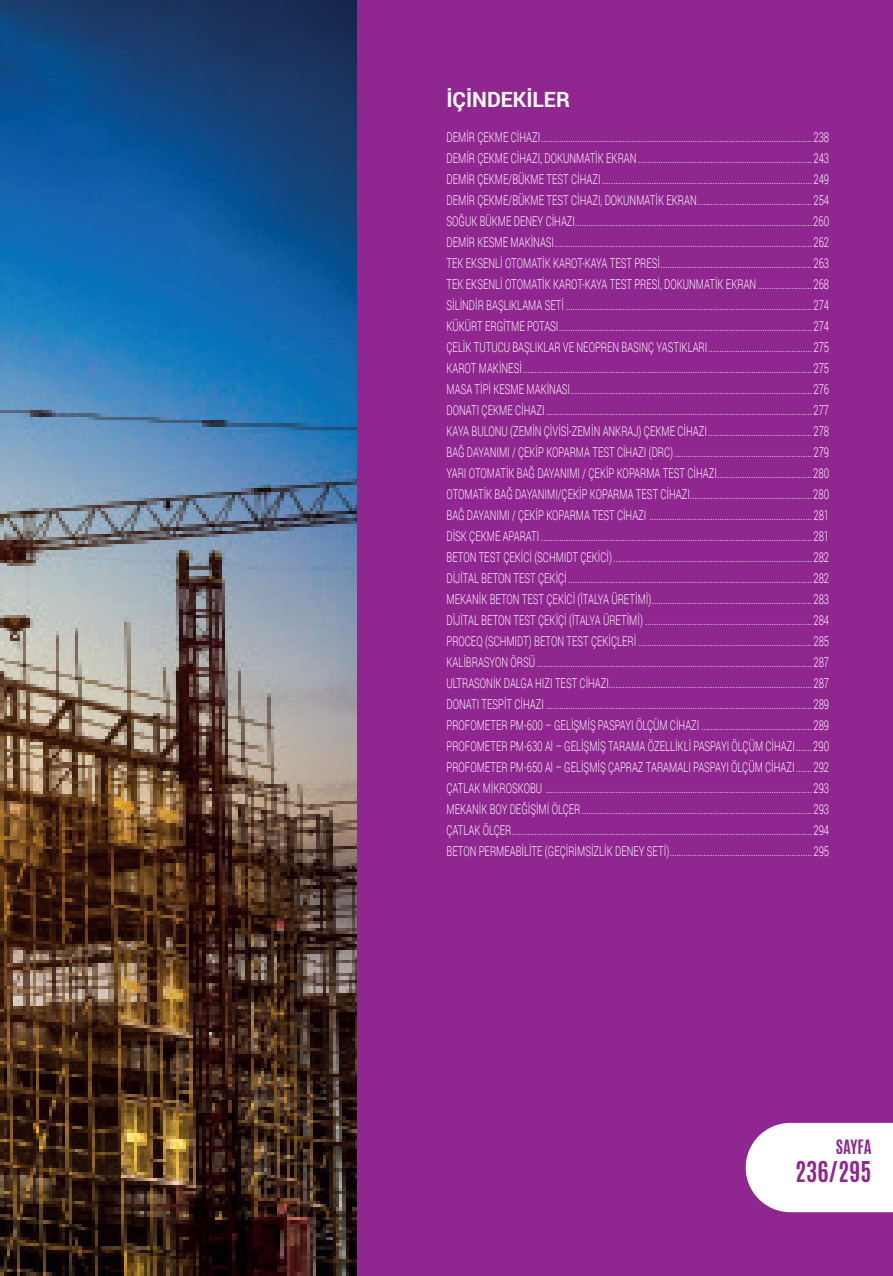
<style>
.page{position:relative;width:893px;height:1276px;background:#fff}
.page>*{position:absolute;margin:0;border:0;box-sizing:border-box;transform-origin:0 0}
.t1{font:700 24px "Antonio";color:#90268f}
.KOD_NUMARASI-1{font:700 21px "Roboto";color:#fff}
.t2{font:700 16.5px "Antonio";letter-spacing:-.005em;color:#90268f}
.t3{font:300 13.5px "Roboto";color:#fff;scale:.7 1}
</style>
<div class="page">
<img style="left:0;top:0;width:357px;height:1276px">
<div style="left:357px;top:0;width:536px;height:1276px;background:#90268f"></div>
<svg style="left:746px;top:1123px;width:147px;height:89px;background:#f7f0f7"></svg>
<p class="KOD_NUMARASI-1" style="left:446px;top:85px;width:125px">İÇİNDEKİLER</p>
<p class="t3" style="left:446px;top:128px;width:548px">DEMİR ÇEKME CİHAZI........................................................................................................................238</p>
<p class="t3" style="left:446px;top:149px;width:548px">DEMİR ÇEKME CİHAZI, DOKUNMATİK EKRAN .............................................................................243</p>
<p class="t3" style="left:446px;top:170px;width:548px">DEMİR ÇEKME/BÜKME TEST CİHAZI .............................................................................................249</p>
<p class="t3" style="left:446px;top:191px;width:548px">DEMİR ÇEKME/BÜKME TEST CİHAZI, DOKUNMATİK EKRAN...................................................254</p>
<p class="t3" style="left:446px;top:212px;width:548px">SOĞUK BÜKME DENEY CİHAZI.........................................................................................................260</p>
<p class="t3" style="left:446px;top:233px;width:548px">DEMİR KESME MAKİNASI..................................................................................................................262</p>
<p class="t3" style="left:446px;top:254px;width:548px">TEK EKSENLİ OTOMATİK KAROT-KAYA TEST PRESİ...................................................................263</p>
<p class="t3" style="left:446px;top:275px;width:548px">TEK EKSENLİ OTOMATİK KAROT-KAYA TEST PRESİ, DOKUNMATİK EKRAN ........................ 268</p>
<p class="t3" style="left:446px;top:296px;width:548px">SİLİNDİR BAŞLIKLAMA SETİ .............................................................................................................274</p>
<p class="t3" style="left:446px;top:317px;width:548px">KÜKÜRT ERGİTME POTASI................................................................................................................274</p>
<p class="t3" style="left:446px;top:338px;width:548px">ÇELİK TUTUCU BAŞLIKLAR VE NEOPREN BASINÇ YASTIKLARI..............................................275</p>
<p class="t3" style="left:446px;top:359px;width:548px">KAROT MAKİNESİ................................................................................................................................275</p>
<p class="t3" style="left:446px;top:380px;width:548px">MASA TİPİ KESME MAKİNASI...........................................................................................................276</p>
<p class="t3" style="left:446px;top:401px;width:548px">DONATI ÇEKME CİHAZI......................................................................................................................277</p>
<p class="t3" style="left:446px;top:422px;width:548px">KAYA BULONU (ZEMİN ÇİVİSİ-ZEMİN ANKRAJ) ÇEKME CİHAZI ..............................................278</p>
<p class="t3" style="left:446px;top:443px;width:548px">BAĞ DAYANIMI / ÇEKİP KOPARMA TEST CİHAZI (DRC).............................................................279</p>
<p class="t3" style="left:446px;top:464px;width:548px">YARI OTOMATİK BAĞ DAYANIMI / ÇEKİP KOPARMA TEST CİHAZI..........................................280</p>
<p class="t3" style="left:446px;top:485px;width:548px">OTOMATİK BAĞ DAYANIMI/ÇEKİP KOPARMA TEST CİHAZI......................................................280</p>
<p class="t3" style="left:446px;top:506px;width:548px">BAĞ DAYANIMI / ÇEKİP KOPARMA TEST CİHAZI ........................................................................281</p>
<p class="t3" style="left:446px;top:527px;width:548px">DİSK ÇEKME APARATI ........................................................................................................................281</p>
<p class="t3" style="left:446px;top:548px;width:548px">BETON TEST ÇEKİCİ (SCHMIDT ÇEKİCİ)........................................................................................282</p>
<p class="t3" style="left:446px;top:569px;width:548px">DİJİTAL BETON TEST ÇEKİÇİ ............................................................................................................282</p>
<p class="t3" style="left:446px;top:590px;width:548px">MEKANİK BETON TEST ÇEKİCİ (İTALYA ÜRETİMİ).......................................................................283</p>
<p class="t3" style="left:446px;top:611px;width:548px">DİJİTAL BETON TEST ÇEKİÇİ (İTALYA ÜRETİMİ) ..........................................................................284</p>
<p class="t3" style="left:446px;top:632px;width:548px">PROCEQ (SCHMIDT) BETON TEST ÇEKİÇLERİ .............................................................................285</p>
<p class="t3" style="left:446px;top:653px;width:548px">KALİBRASYON ÖRSÜ ..........................................................................................................................287</p>
<p class="t3" style="left:446px;top:674px;width:548px">ULTRASONİK DALGA HIZI TEST CİHAZI..........................................................................................287</p>
<p class="t3" style="left:446px;top:695px;width:548px">DONATI TESPİT CİHAZI ......................................................................................................................289</p>
<p class="t3" style="left:446px;top:716px;width:548px">PROFOMETER PM-600 – GELİŞMİŞ PASPAYI ÖLÇÜM CİHAZI .................................................289</p>
<p class="t3" style="left:446px;top:737px;width:548px">PROFOMETER PM-630 Al – GELİŞMİŞ TARAMA ÖZELLİKLİ PASPAYI ÖLÇÜM CİHAZI.......290</p>
<p class="t3" style="left:446px;top:758px;width:548px">PROFOMETER PM-650 Al – GELİŞMİŞ ÇAPRAZ TARAMALI PASPAYI ÖLÇÜM CİHAZI ....... 292</p>
<p class="t3" style="left:446px;top:779px;width:548px">ÇATLAK MİKROSKOBU ......................................................................................................................293</p>
<p class="t3" style="left:446px;top:800px;width:548px">MEKANİK BOY DEĞİŞİMİ ÖLÇER......................................................................................................293</p>
<p class="t3" style="left:446px;top:821px;width:548px">ÇATLAK ÖLÇER.....................................................................................................................................294</p>
<p class="t3" style="left:446px;top:842px;width:548px">BETON PERMEABİLİTE (GEÇİRİMSİZLİK DENEY SETİ)...............................................................295</p>
<p class="t2" style="left:836px;top:1134px;width:37px">SAYFA</p>
<p class="t1" style="left:795px;top:1153px;width:78px">236/295</p>
</div>
